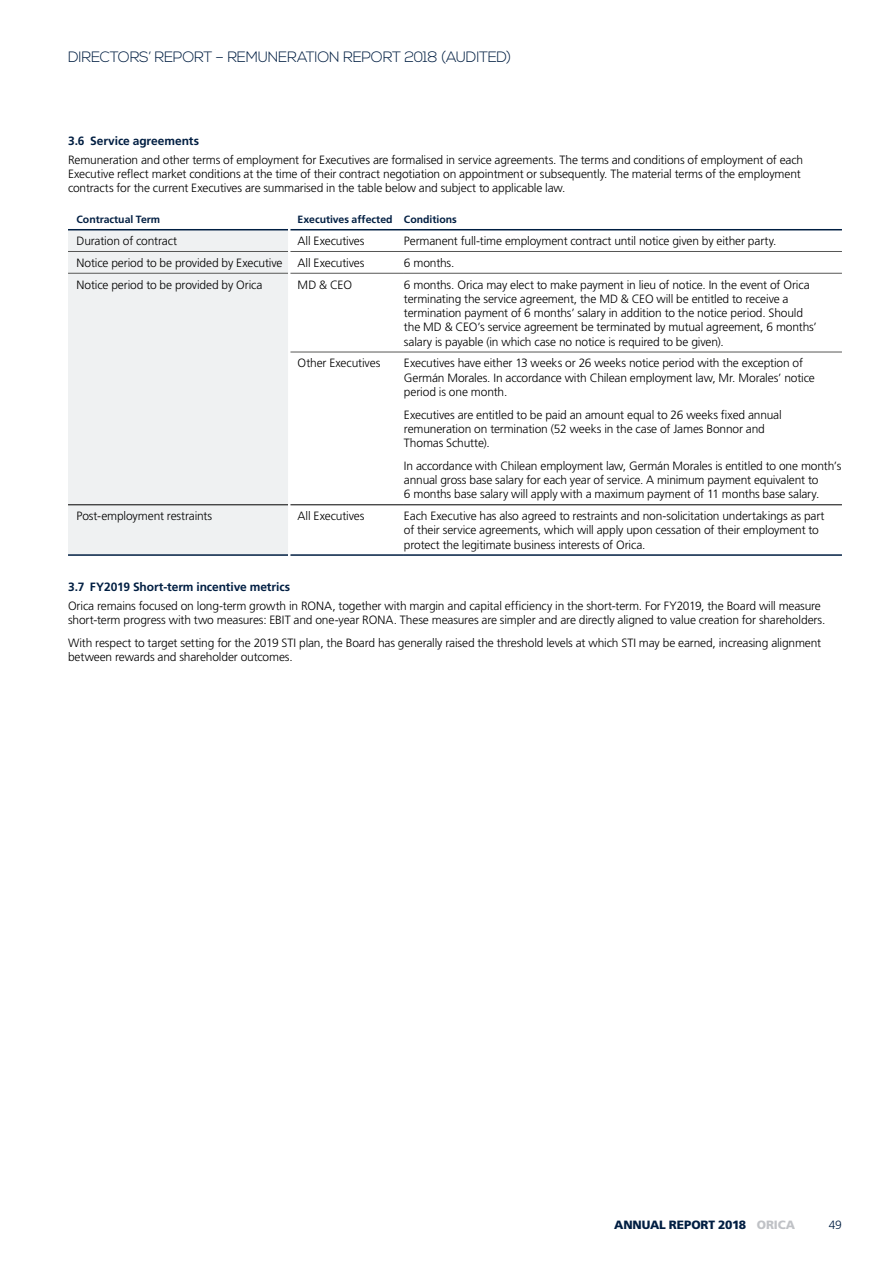
<style>
.page{position:relative;width:893px;height:1263px;background:#fff}
.page>*{position:absolute;margin:0;border:0;box-sizing:border-box;transform-origin:0 0}
.t1{font:300 15px "Nexa";letter-spacing:-.02em;color:#001e42}
.f_Text{font:300 12px/14.2px "Frutiger LT Std";letter-spacing:-.015em;color:#000}
.b_Text__1st{font:300 12px/14.2px "Frutiger LT Std";letter-spacing:-.015em;color:#000}
.b_Text{font:300 12px/14.2px "Frutiger LT Std";letter-spacing:-.015em;color:#000}
.b_Head_B{font:700 12px "Frutiger LT Std";letter-spacing:-.005em;color:#001e42}
.t2{font:900 12px "Frutiger LT Std";letter-spacing:-.01em;color:#001e42}
.t3{font:300 12px "Frutiger LT Std";color:#001e42}
.f_Subhead_Left__Bold{font:700 10.5px "Frutiger LT Std";color:#001e42}
.s1{color:#c0c2c6}
</style>
<div class="page">
<div style="left:68px;top:230px;width:220px;height:324px;background:#eff1f2"></div>
<hr style="left:68px;top:251px;width:220px;height:1px;background:#575756">
<hr style="left:290px;top:251px;width:114px;height:1px;background:#575756">
<hr style="left:404px;top:251px;width:438px;height:1px;background:#575756">
<hr style="left:68px;top:273px;width:220px;height:1px;background:#575756">
<hr style="left:290px;top:273px;width:114px;height:1px;background:#575756">
<hr style="left:404px;top:273px;width:438px;height:1px;background:#575756">
<hr style="left:290px;top:352px;width:114px;height:1px;background:#575756">
<hr style="left:404px;top:352px;width:438px;height:1px;background:#575756">
<hr style="left:68px;top:229px;width:220px;height:1px;background:#001e42">
<hr style="left:290px;top:229px;width:114px;height:1px;background:#001e42">
<hr style="left:404px;top:229px;width:438px;height:1px;background:#001e42">
<hr style="left:404px;top:504px;width:438px;height:1px;background:#000">
<hr style="left:404px;top:554px;width:438px;height:2px;background:#001e42">
<hr style="left:68px;top:504px;width:220px;height:1px;background:#000">
<hr style="left:290px;top:504px;width:114px;height:1px;background:#000">
<hr style="left:68px;top:554px;width:220px;height:2px;background:#001e42">
<hr style="left:290px;top:554px;width:114px;height:2px;background:#001e42">
<p class="t1" style="left:68px;top:49px;width:445px">DIRECTORS’ REPORT – REMUNERATION REPORT 2018 (AUDITED)</p>
<p class="b_Head_B" style="left:68px;top:134px;width:132px">3.6 Service agreements</p>
<p class="b_Text__1st" style="left:68px;top:152px;width:737px">Remuneration and other terms of employment for Executives are formalised in service agreements. The terms and conditions of employment of each<br>Executive reflect market conditions at the time of their contract negotiation on appointment or subsequently. The material terms of the employment contracts for the current Executives are summarised in the table below and subject to applicable law.</p>
<p class="f_Subhead_Left__Bold" style="left:77px;top:214px;width:85px">Contractual Term</p>
<p class="f_Subhead_Left__Bold" style="left:298px;top:214px;width:96px">Executives affected</p>
<p class="f_Subhead_Left__Bold" style="left:404px;top:214px;width:54px">Conditions</p>
<p class="f_Text" style="left:77px;top:234px;width:102px">Duration of contract</p>
<p class="f_Text" style="left:298px;top:234px;width:68px">All Executives</p>
<p class="f_Text" style="left:404px;top:234px;width:374px">Permanent full-time employment contract until notice given by either party.</p>
<p class="f_Text" style="left:77px;top:256px;width:208px">Notice period to be provided by Executive</p>
<p class="f_Text" style="left:298px;top:256px;width:68px">All Executives</p>
<p class="f_Text" style="left:404px;top:256px;width:52px">6 months.</p>
<p class="f_Text" style="left:77px;top:278px;width:187px">Notice period to be provided by Orica</p>
<p class="f_Text" style="left:298px;top:278px;width:56px">MD &amp; CEO</p>
<p class="f_Text" style="left:404px;top:278px;width:414px">6 months. Orica may elect to make payment in lieu of notice. In the event of Orica terminating the service agreement, the MD &amp; CEO will be entitled to receive a termination payment of 6 months’ salary in addition to the notice period. Should the MD &amp; CEO’s service agreement be terminated by mutual agreement, 6 months’ salary is payable (in which case no notice is required to be given).</p>
<p class="f_Text" style="left:298px;top:356px;width:84px">Other Executives</p>
<p class="f_Text" style="left:404px;top:356px;width:412px">Executives have either 13 weeks or 26 weeks notice period with the exception of<br>Germán Morales. In accordance with Chilean employment law, Mr. Morales’ notice period is one month.</p>
<p class="f_Text" style="left:404px;top:407px;width:379px">Executives are entitled to be paid an amount equal to 26 weeks fixed annual remuneration on termination (52 weeks in the case of James Bonnor and<br>Thomas Schutte).</p>
<p class="f_Text" style="left:404px;top:459px;width:439px">In accordance with Chilean employment law, Germán Morales is entitled to one month’s annual gross base salary for each year of service. A minimum payment equivalent to<br>6 months base salary will apply with a maximum payment of 11 months base salary.</p>
<p class="f_Text" style="left:77px;top:509px;width:137px">Post-employment restraints</p>
<p class="f_Text" style="left:298px;top:509px;width:68px">All Executives</p>
<p class="f_Text" style="left:404px;top:509px;width:422px">Each Executive has also agreed to restraints and non-solicitation undertakings as part of their service agreements, which will apply upon cessation of their employment to protect the legitimate business interests of Orica.</p>
<p class="b_Head_B" style="left:68px;top:580px;width:223px">3.7 FY2019 Short-term incentive metrics</p>
<p class="b_Text__1st" style="left:68px;top:599px;width:759px">Orica remains focused on long-term growth in RONA, together with margin and capital efficiency in the short-term. For FY2019, the Board will measure short-term progress with two measures: EBIT and one-year RONA. These measures are simpler and are directly aligned to value creation for shareholders.</p>
<p class="b_Text" style="left:68px;top:636px;width:755px">With respect to target setting for the 2019 STI plan, the Board has generally raised the threshold levels at which STI may be earned, increasing alignment between rewards and shareholder outcomes.</p>
<p class="t2" style="left:614px;top:1217px;width:183px">ANNUAL REPORT 2018 <span class="s1">ORICA</span></p>
<p class="t3" style="left:829px;top:1218px;width:14px">49</p>
</div>
